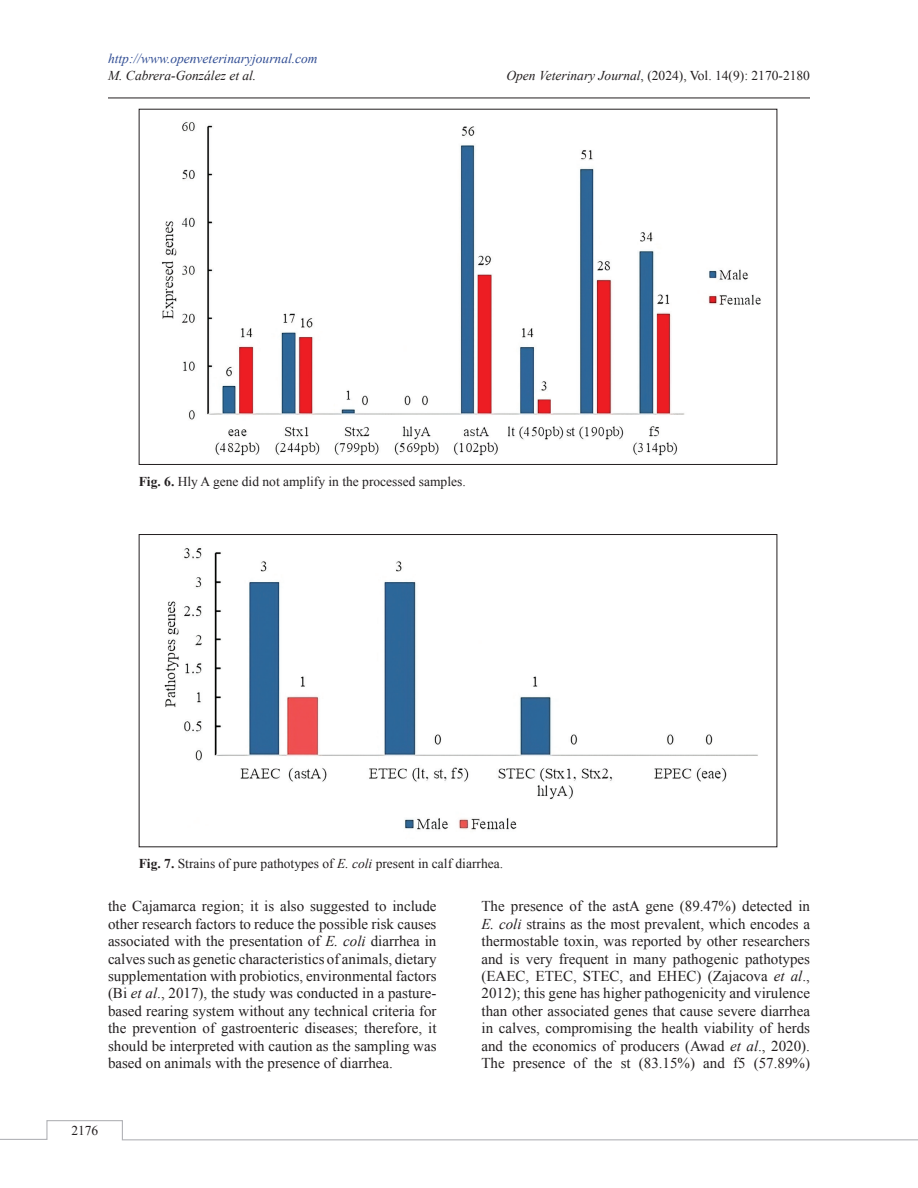
<style>
.page{position:relative;width:918px;height:1188px;background:#fff}
.page>*{position:absolute;margin:0;border:0;box-sizing:border-box;transform-origin:0 0}
.t1{font:15px/17.4px "Times New Roman";color:#231f20;text-align:justify}
.t2{font:13.5px "Times New Roman";color:#231f20}
.t3{font:italic 13.5px "Times New Roman";color:#304d94}
.t4{font:italic 13.5px "Times New Roman";color:#231f20}
.s1{font-style:italic}
.s2{font-weight:700}
</style>
<div class="page">
<hr style="left:108px;top:98px;width:702px;height:1px;background:#231f20">
<svg style="left:0;top:1120px;width:918px;height:21px"></svg>
<img style="left:161px;top:122px;width:600px;height:334px">
<img style="left:164px;top:548px;width:594px;height:282px">
<p class="t3" style="left:108px;top:50px;width:211px">http://www.openveterinaryjournal.com</p>
<p class="t4" style="left:108px;top:66px;width:150px">M. Cabrera-González et al.</p>
<p class="t2" style="left:506px;top:66px;width:305px"><span class="s1">Open Veterinary Journal</span>, (2024), Vol. 14(9): 2170-2180</p>
<p class="t2" style="left:139px;top:472px;width:328px"><span class="s2">Fig. 6.</span> Hly A gene did not amplify in the processed samples.</p>
<p class="t2" style="left:139px;top:854px;width:366px"><span class="s2">Fig. 7.</span> Strains of pure pathotypes of <span class="s1">E. coli</span> present in calf diarrhea.</p>
<p class="t1" style="left:108px;top:897px;width:330px">the Cajamarca region; it is also suggested to include other research factors to reduce the possible risk causes associated with the presentation of <span class="s1">E. coli</span> diarrhea in calves such as genetic characteristics of animals, dietary supplementation with probiotics, environmental factors (Bi <span class="s1">et al</span>., 2017), the study was conducted in a pasture&shy;based rearing system without any technical criteria for the prevention of gastroenteric diseases; therefore, it should be interpreted with caution as the sampling was based on animals with the presence of diarrhea.</p>
<p class="t1" style="left:482px;top:897px;width:330px">The presence of the astA gene (89.47%) detected in <span class="s1">E. coli</span> strains as the most prevalent, which encodes a thermostable toxin, was reported by other researchers and is very frequent in many pathogenic pathotypes (EAEC, ETEC, STEC, and EHEC) (Zajacova <span class="s1">et al</span>., 2012); this gene has higher pathogenicity and virulence than other associated genes that cause severe diarrhea in calves, compromising the health viability of herds and the economics of producers (Awad <span class="s1">et al</span>., 2020).<br>The presence of the st (83.15%) and f5 (57.89%)</p>
<p class="t2" style="left:71px;top:1121px;width:28px">2176</p>
</div>
